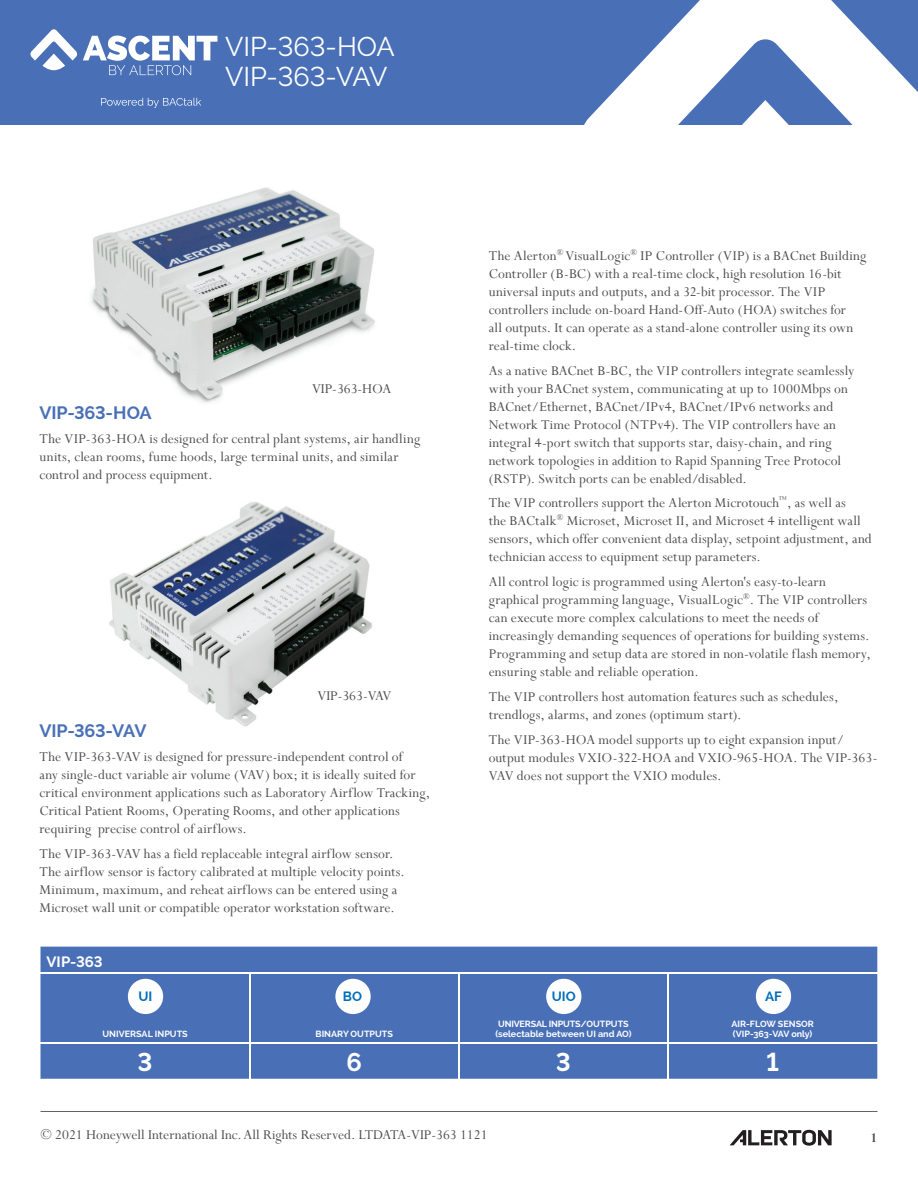
<style>
.page{position:relative;width:918px;height:1188px;background:#fff}
.page>*{position:absolute;margin:0;border:0;box-sizing:border-box;transform-origin:0 0}
.t1{font:27px/29.2px "Raleway";color:#fff}
.t2{font:700 25.5px "Raleway";color:#fff}
.t3{font:700 18px "Raleway";letter-spacing:-.015em;color:#4970b7}
.t4{font:15px/18px "Perpetua";letter-spacing:.005em;color:#4b4c4d}
.t5{font:700 15px "Raleway";color:#fff}
.t6{font:700 15px "Perpetua";color:#4b4c4d}
.t7{font:700 13.5px "Raleway";color:#006fba}
.t8{font:700 9px/10.5px "Raleway";color:#fff;text-align:center}
</style>
<div class="page">
<img style="left:109px;top:502px;width:263px;height:225px">
<div style="left:0;top:0;width:918px;height:124px;background:#4970b7"></div>
<svg style="left:578px;top:0;width:340px;height:125px;fill:#fff"></svg>
<svg style="left:676px;top:100px;width:179px;height:25px"></svg>
<svg style="left:30px;top:29px;width:187px;height:46px"></svg>
<svg style="left:101px;top:98px;width:100px;height:10px"></svg>
<hr style="left:40px;top:1111px;width:838px;height:1px;background:#636366">
<svg style="left:730px;top:1130px;width:102px;height:16px"></svg>
<img style="left:91px;top:187px;width:284px;height:216px">
<div style="left:40px;top:947px;width:837px;height:132px;background:#4970b7"></div>
<div style="left:128px;top:979px;width:35px;height:35px;background:#fff;border-radius:50%"></div>
<div style="left:335px;top:979px;width:36px;height:35px;background:#fff;border-radius:50%"></div>
<div style="left:546px;top:979px;width:35px;height:35px;background:#fff;border-radius:50%"></div>
<div style="left:756px;top:979px;width:35px;height:35px;background:#fff;border-radius:50%"></div>
<hr style="left:9px;top:1042px;width:909px;height:1px;background:#fff">
<hr style="left:4px;top:972px;width:914px;height:2px;background:#fff">
<hr style="left:249px;top:973px;width:2px;height:110px;background:#fff">
<hr style="left:458px;top:973px;width:2px;height:110px;background:#fff">
<hr style="left:667px;top:972px;width:2px;height:110px;background:#fff">
<h1 class="t1" style="left:225px;top:32px;width:171px">VIP-363-HOA<br>VIP-363-VAV</h1>
<p class="t4" style="left:312px;top:380px;width:81px">VIP-363-HOA</p>
<p class="t3" style="left:39px;top:402px;width:114px">VIP-363-HOA</p>
<p class="t4" style="left:39px;top:430px;width:382px">The VIP-363-HOA is designed for central plant systems, air handling units, clean rooms, fume hoods, large terminal units, and similar control and process equipment.</p>
<p class="t4" style="left:317px;top:687px;width:76px">VIP-363-VAV</p>
<p class="t3" style="left:39px;top:720px;width:109px">VIP-363-VAV</p>
<p class="t4" style="left:39px;top:748px;width:392px">The VIP-363-VAV is designed for pressure-independent control of<br>any single-duct variable air volume (VAV) box; it is ideally suited for critical environment applications such as Laboratory Airflow Tracking, Critical Patient Rooms, Operating Rooms, and other applications requiring precise control of airflows.</p>
<p class="t4" style="left:39px;top:845px;width:367px">The VIP-363-VAV has a field replaceable integral airflow sensor.<br>The airflow sensor is factory calibrated at multiple velocity points.<br>Minimum, maximum, and reheat airflows can be entered using a Microset wall unit or compatible operator workstation software.</p>
<p class="t5" style="left:46px;top:953px;width:58px">VIP-363</p>
<p class="t4" style="left:489px;top:246px;width:379px">The Alerton<sup>®</sup> VisualLogic<sup>®</sup> IP Controller (VIP) is a BACnet Building Controller (B-BC) with a real-time clock, high resolution 16-bit universal inputs and outputs, and a 32-bit processor. The VIP controllers include on-board Hand-Off-Auto (HOA) switches for<br>all outputs. It can operate as a stand-alone controller using its own real-time clock.</p>
<p class="t4" style="left:489px;top:361px;width:367px">As a native BACnet B-BC, the VIP controllers integrate seamlessly with your BACnet system, communicating at up to 1000Mbps on BACnet/Ethernet, BACnet/IPv4, BACnet/IPv6 networks and Network Time Protocol (NTPv4). The VIP controllers have an integral 4-port switch that supports star, daisy-chain, and ring network topologies in addition to Rapid Spanning Tree Protocol (RSTP). Switch ports can be enabled/disabled.</p>
<p class="t4" style="left:489px;top:494px;width:385px">The VIP controllers support the Alerton Microtouch<sup>™</sup>, as well as<br>the BACtalk<sup>®</sup> Microset, Microset II, and Microset 4 intelligent wall sensors, which offer convenient data display, setpoint adjustment, and technician access to equipment setup parameters.</p>
<p class="t4" style="left:489px;top:573px;width:384px">All control logic is programmed using Alerton's easy-to-learn graphical programming language, VisualLogic<sup>®</sup>. The VIP controllers can execute more complex calculations to meet the needs of increasingly demanding sequences of operations for building systems.<br>Programming and setup data are stored in non-volatile flash memory, ensuring stable and reliable operation.</p>
<p class="t4" style="left:489px;top:687px;width:351px">The VIP controllers host automation features such as schedules, trendlogs, alarms, and zones (optimum start).</p>
<p class="t4" style="left:489px;top:730px;width:390px">The VIP-363-HOA model supports up to eight expansion input/ output modules VXIO-322-HOA and VXIO-965-HOA. The VIP-363-<br>VAV does not support the VXIO modules.</p>
<p class="t7" style="left:139px;top:989px;width:15px">UI</p>
<p class="t7" style="left:343px;top:989px;width:21px">BO</p>
<p class="t7" style="left:552px;top:989px;width:25px">UIO</p>
<p class="t7" style="left:765px;top:989px;width:18px">AF</p>
<p class="t8" style="left:103px;top:1029px;width:87px">UNIVERSAL INPUTS</p>
<p class="t8" style="left:316px;top:1029px;width:79px">BINARY OUTPUTS</p>
<p class="t8" style="left:495px;top:1018px;width:138px">UNIVERSAL INPUTS/OUTPUTS (selectable between UI and AO)</p>
<p class="t8" style="left:731px;top:1018px;width:84px;text-align:left">AIR-FLOW SENSOR (VIP-363-VAV only)</p>
<h2 class="t2" style="left:138px;top:1047px;width:16px">3</h2>
<h2 class="t2" style="left:347px;top:1047px;width:17px">6</h2>
<h2 class="t2" style="left:556px;top:1047px;width:16px">3</h2>
<h2 class="t2" style="left:766px;top:1047px;width:14px">1</h2>
<p class="t4" style="left:40px;top:1126px;width:449px">© 2021 Honeywell International Inc. All Rights Reserved. LTDATA-VIP-363 1121</p>
<p class="t6" style="left:871px;top:1129px;width:8px">1</p>
</div>
